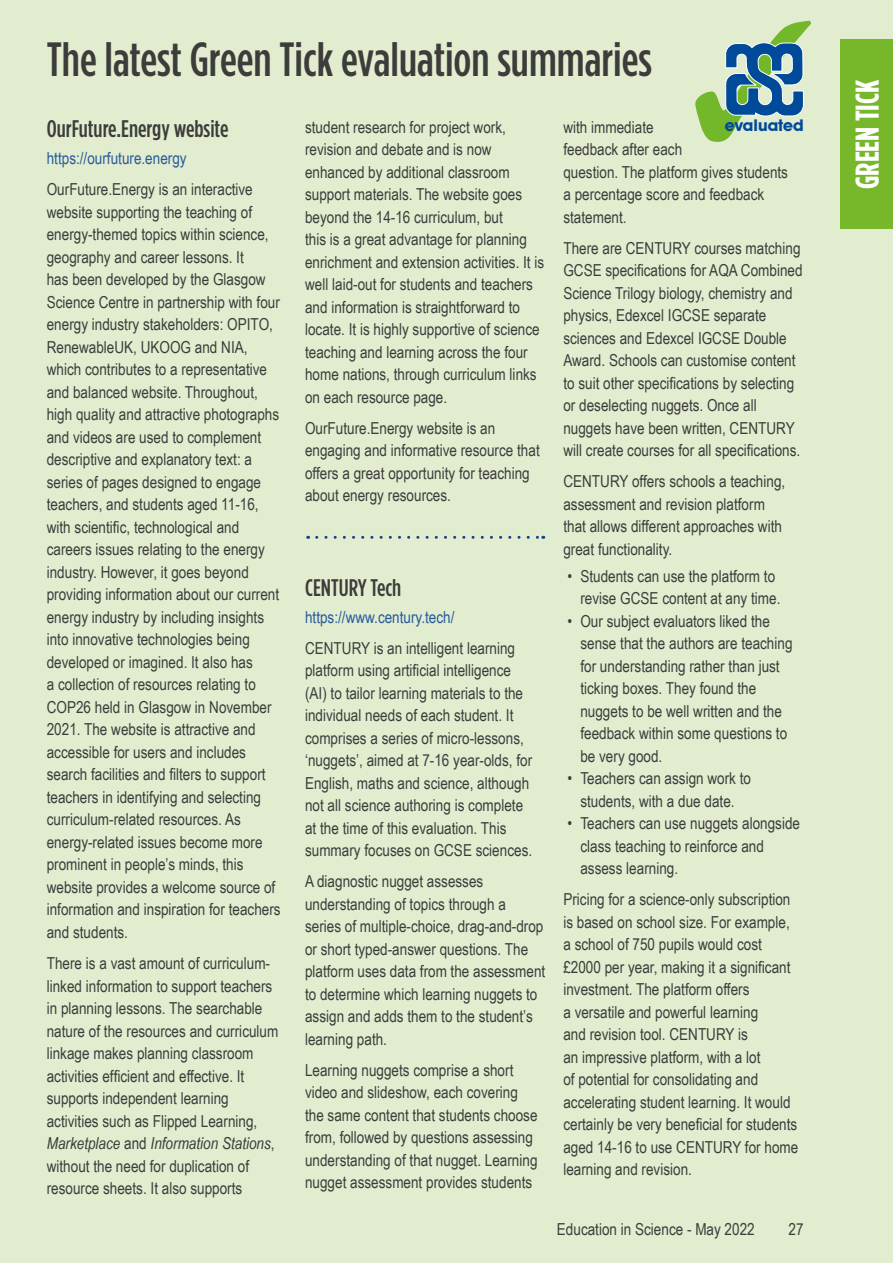
<style>
.page{position:relative;width:893px;height:1263px;background:#e2edd0}
.page>*{position:absolute;margin:0;border:0;box-sizing:border-box;transform-origin:0 0}
.t1{font:500 48px "Gotham Condensed";color:#3c3c3b}
.t2{font:700 33px "Gotham Condensed";color:#fff}
.t3{font:500 24px "Gotham Condensed";color:#3c3c3b}
.t4{font:16.5px/22.5px "Arial Narrow";color:#3c3c3b}
.t5{font:16.5px "Arial Narrow";color:#275b9b}
.t6{font:700 16.35px "Avant Garde IT Cby BT";color:#004a9a}
.s1{color:#73b72b}
.s2{font-style:italic}
</style>
<div class="page">
<div style="left:840px;top:39px;width:53px;height:190px;background:#76b82a"></div>
<svg style="left:725px;top:42px;width:79px;height:75px"></svg>
<svg style="left:317px;top:536px;width:227px;height:3px"></svg>
<p class="t6" style="left:689px;top:115px;width:130px"><span class="s1">✓</span>evaluated</p>
<h1 class="t1" style="left:47px;top:33px;width:607px">The latest Green Tick evaluation summaries</h1>
<h3 class="t3" style="left:47px;top:116px;width:183px">OurFuture.Energy website</h3>
<p class="t5" style="left:47px;top:146px;width:141px">https://ourfuture.energy</p>
<p class="t4" style="left:47px;top:177px;width:235px">OurFuture.Energy is an interactive website supporting the teaching of energy-themed topics within science, geography and career lessons. It<br>has been developed by the Glasgow Science Centre in partnership with four energy industry stakeholders: OPITO, RenewableUK, UKOOG and NIA, which contributes to a representative and balanced website. Throughout, high quality and attractive photographs and videos are used to complement descriptive and explanatory text: a series of pages designed to engage teachers, and students aged 11-16, with scientific, technological and careers issues relating to the energy industry. However, it goes beyond providing information about our current energy industry by including insights into innovative technologies being developed or imagined. It also has<br>a collection of resources relating to COP26 held in Glasgow in November 2021. The website is attractive and accessible for users and includes search facilities and filters to support teachers in identifying and selecting curriculum-related resources. As energy-related issues become more prominent in people’s minds, this website provides a welcome source of information and inspiration for teachers and students.</p>
<p class="t4" style="left:47px;top:951px;width:233px">There is a vast amount of curriculum&shy;linked information to support teachers in planning lessons. The searchable nature of the resources and curriculum linkage makes planning classroom activities efficient and effective. It supports independent learning activities such as Flipped Learning, <span class="s2">Marketplace</span> and <span class="s2">Information Stations</span>, without the need for duplication of resource sheets. It also supports</p>
<p class="t4" style="left:305px;top:115px;width:241px">student research for project work, revision and debate and is now enhanced by additional classroom support materials. The website goes beyond the 14-16 curriculum, but<br>this is a great advantage for planning enrichment and extension activities. It is well laid-out for students and teachers and information is straightforward to locate. It is highly supportive of science teaching and learning across the four home nations, through curriculum links on each resource page.</p>
<p class="t4" style="left:305px;top:416px;width:236px">OurFuture.Energy website is an engaging and informative resource that offers a great opportunity for teaching about energy resources.</p>
<p class="t4" style="left:563px;top:115px;width:226px">with immediate<br>feedback after each<br>question. The platform gives students a percentage score and feedback statement.</p>
<p class="t4" style="left:563px;top:236px;width:241px">There are CENTURY courses matching GCSE specifications for AQA Combined Science Trilogy biology, chemistry and physics, Edexcel IGCSE separate sciences and Edexcel IGCSE Double Award. Schools can customise content to suit other specifications by selecting or deselecting nuggets. Once all nuggets have been written, CENTURY will create courses for all specifications.</p>
<p class="t4" style="left:563px;top:470px;width:223px">CENTURY offers schools a teaching, assessment and revision platform that allows different approaches with great functionality.</p>
<p class="t4" style="left:580px;top:564px;width:202px;text-indent:-13px">• Students can use the platform to revise GCSE content at any time.</p>
<p class="t4" style="left:580px;top:609px;width:214px;text-indent:-13px">• Our subject evaluators liked the sense that the authors are teaching for understanding rather than just ticking boxes. They found the nuggets to be well written and the feedback within some questions to be very good.</p>
<p class="t4" style="left:568px;top:766px;width:185px;text-align:center">• Teachers can assign work to students, with a due date.</p>
<p class="t4" style="left:580px;top:811px;width:221px;text-indent:-13px">• Teachers can use nuggets alongside class teaching to reinforce and assess learning.</p>
<p class="t4" style="left:563px;top:887px;width:236px">Pricing for a science-only subscription is based on school size. For example, a school of 750 pupils would cost £2000 per year, making it a significant investment. The platform offers<br>a versatile and powerful learning<br>and revision tool. CENTURY is<br>an impressive platform, with a lot<br>of potential for consolidating and accelerating student learning. It would certainly be very beneficial for students aged 14-16 to use CENTURY for home learning and revision.</p>
<h3 class="t3" style="left:305px;top:574px;width:98px">CENTURY Tech</h3>
<p class="t5" style="left:305px;top:605px;width:151px">https://www.century.tech/</p>
<p class="t4" style="left:305px;top:636px;width:229px">CENTURY is an intelligent learning platform using artificial intelligence (AI) to tailor learning materials to the individual needs of each student. It comprises a series of micro-lessons, ‘nuggets’, aimed at 7-16 year-olds, for English, maths and science, although not all science authoring is complete at the time of this evaluation. This summary focuses on GCSE sciences.</p>
<p class="t4" style="left:305px;top:870px;width:242px">A diagnostic nugget assesses understanding of topics through a series of multiple-choice, drag-and-drop or short typed-answer questions. The platform uses data from the assessment to determine which learning nuggets to assign and adds them to the student’s learning path.</p>
<p class="t4" style="left:305px;top:1058px;width:234px">Learning nuggets comprise a short video and slideshow, each covering the same content that students choose from, followed by questions assessing understanding of that nugget. Learning nugget assessment provides students</p>
<p class="t4" style="left:557px;top:1217px;width:199px">Education in Science - May 2022</p>
<p class="t4" style="left:789px;top:1217px;width:17px">27</p>
<h2 class="t2" style="left:849px;top:189px;width:111px;rotate:-90deg">GREEN TICK</h2>
</div>
